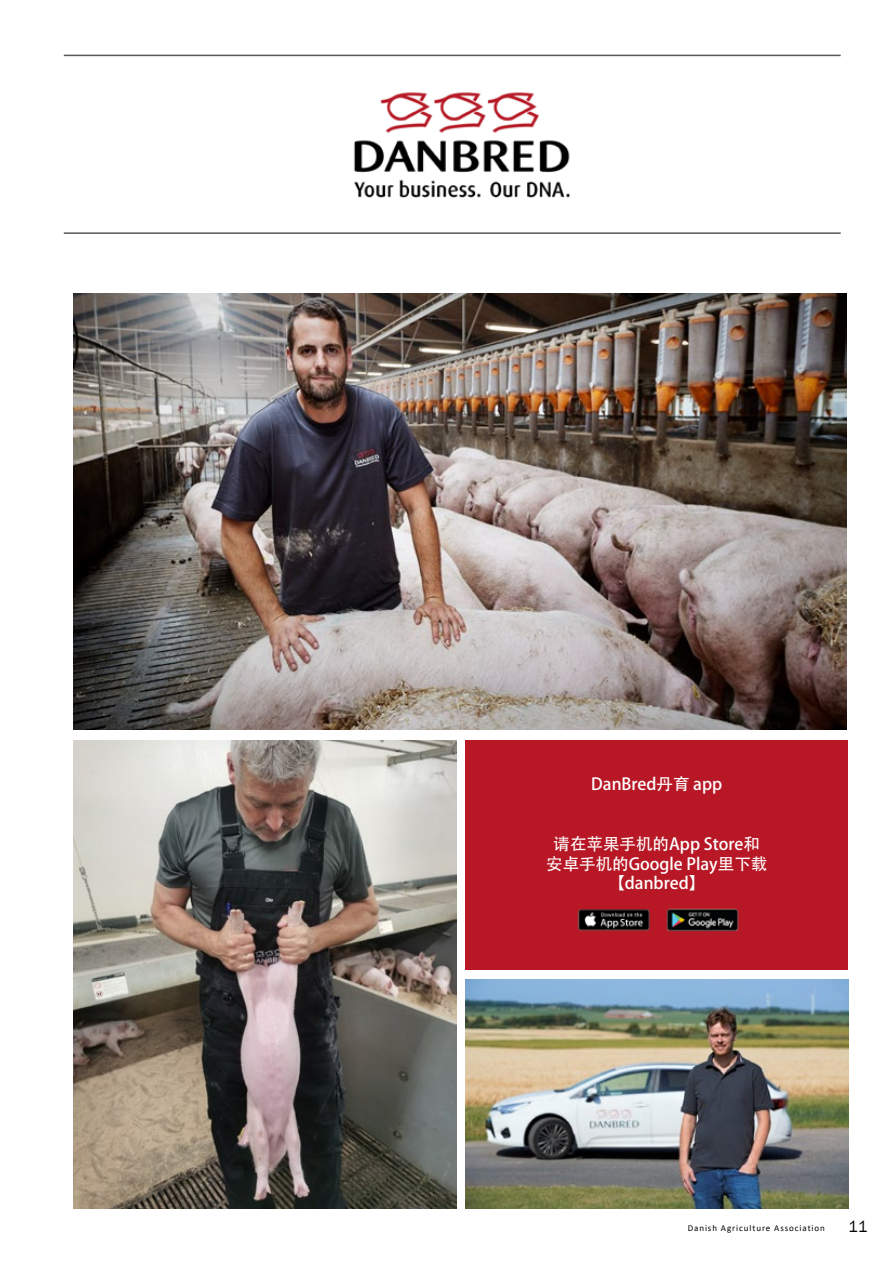
<style>
.page{position:relative;width:893px;height:1263px;background:#fff}
.page>*{position:absolute;margin:0;border:0;box-sizing:border-box;transform-origin:0 0}
.t1{font:16.5px/19.8px "Adobe Heiti Std";color:#fff;text-align:center}
.t2{font:16.5px "Franklin Gothic";color:#000;scale:.95 1}
.t3{font:9px "Calibri";letter-spacing:.1em;color:#000}
</style>
<div class="page">
<hr style="left:64px;top:55px;width:777px;height:1px;background:#575756">
<hr style="left:64px;top:232px;width:777px;height:2px;background:#575756">
<div style="left:465px;top:741px;width:383px;height:229px;background:#b81825"></div>
<img style="left:74px;top:741px;width:382px;height:468px">
<img style="left:465px;top:979px;width:383px;height:230px">
<img style="left:353px;top:92px;width:217px;height:106px">
<img style="left:74px;top:293px;width:773px;height:436px">
<img style="left:666px;top:908px;width:73px;height:24px">
<img style="left:578px;top:909px;width:72px;height:22px">
<p class="t1" style="left:591px;top:775px;width:133px">DanBred丹育 app</p>
<p class="t1" style="left:546px;top:834px;width:223px">请在苹果手机的App Store和安卓手机的Google Play里下载【danbred】</p>
<p class="t3" style="left:688px;top:1222px;width:139px">Danish Agriculture Association</p>
<p class="t2" style="left:848px;top:1216px;width:21px">11</p>
</div>
